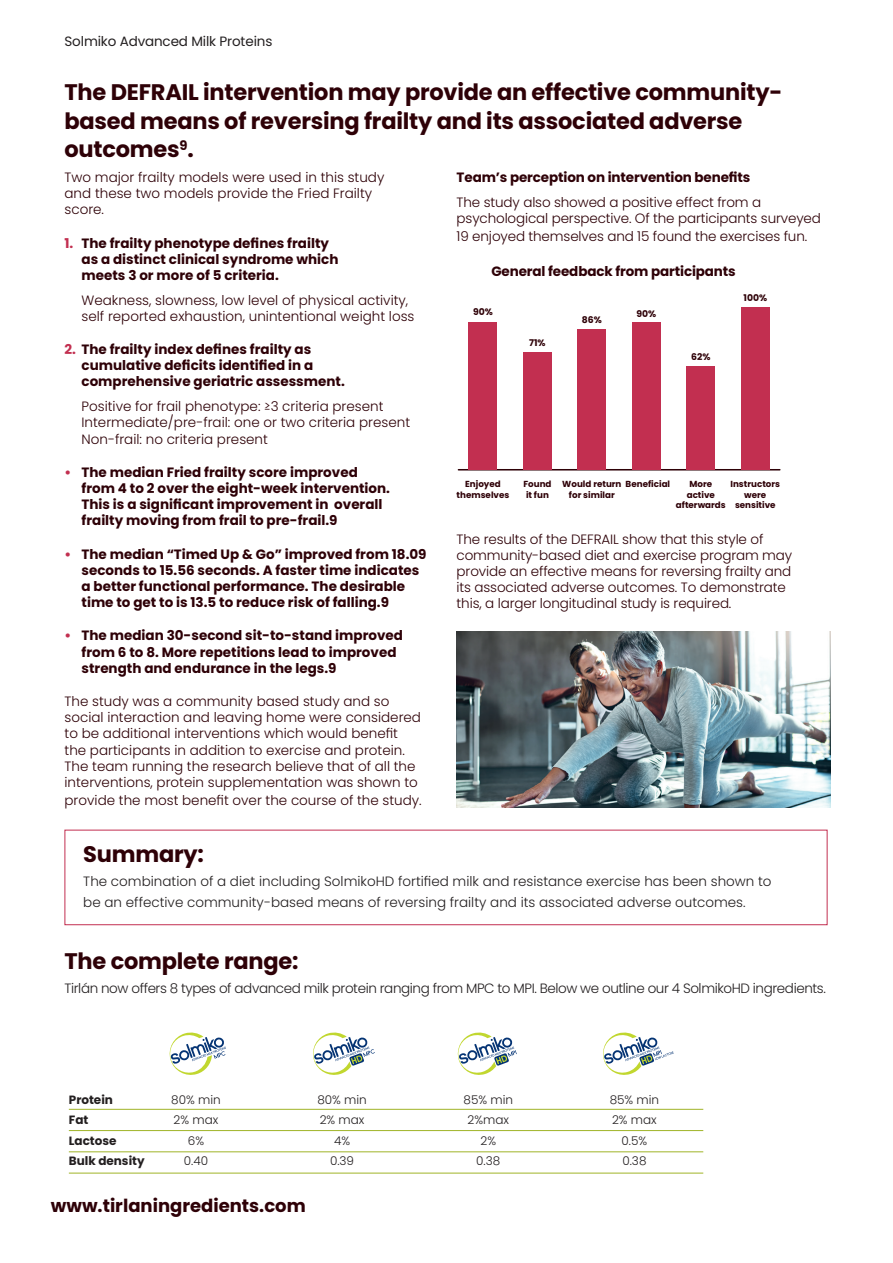
<style>
.page{position:relative;width:893px;height:1263px;background:#fff}
.page>*{position:absolute;margin:0;border:0;box-sizing:border-box;transform-origin:0 0}
.t1{font:700 22.5px/28.5px "Poppins";letter-spacing:-.01em;color:#2e0107}
.t2{font:700 18px "Poppins";color:#2e0107}
.t3{font:300 13.5px/16.2px "Poppins";color:#2e0107}
.t4{font:700 13.5px/16.2px "Poppins";color:#2e0107}
.t5{font:300 13.5px/21px "Poppins";color:#231f20}
.t6{font:300 13.5px "Poppins";letter-spacing:-.03em;color:#231f20}
.t7{font:13.5px "Poppins";letter-spacing:-.01em;color:#231f20}
.t8{font:300 12px/20.5px "Poppins";color:#231f20;text-align:center}
.t9{font:700 12px/20.5px "Poppins";color:#231f20}
.t10{font:700 9.3px "Poppins";color:#2e0107}
.t11{font:700 8.7px/10.5px "Poppins";color:#2e0107;text-align:center}
.s1{color:#c22f50}
</style>
<div class="page">
<hr style="left:458px;top:469px;width:322px;height:1px;background:#2e0107">
<div style="left:523px;top:352px;width:29px;height:118px;background:#c22f50"></div>
<div style="left:578px;top:329px;width:28px;height:141px;background:#c22f50"></div>
<div style="left:632px;top:323px;width:29px;height:147px;background:#c22f50"></div>
<div style="left:687px;top:366px;width:28px;height:104px;background:#c22f50"></div>
<div style="left:469px;top:322px;width:28px;height:148px;background:#c22f50"></div>
<div style="left:741px;top:307px;width:28px;height:163px;background:#c22f50"></div>
<div style="left:65px;top:830px;width:762px;height:95px;border:1px solid #c22f50"></div>
<svg style="left:169px;top:1032px;width:57px;height:43px"></svg>
<svg style="left:313px;top:1032px;width:62px;height:43px"></svg>
<svg style="left:457px;top:1032px;width:60px;height:43px"></svg>
<svg style="left:603px;top:1032px;width:71px;height:43px"></svg>
<hr style="left:69px;top:1109px;width:634px;height:1px;background:#a0b427">
<hr style="left:69px;top:1151px;width:634px;height:1px;background:#a0b427">
<hr style="left:69px;top:1130px;width:634px;height:1px;background:#a0b427">
<hr style="left:69px;top:1173px;width:634px;height:1px;background:#a0b427">
<img style="left:457px;top:631px;width:374px;height:176px">
<p class="t7" style="left:65px;top:33px;width:209px">Solmiko Advanced Milk Proteins</p>
<h1 class="t1" style="left:65px;top:78px;width:719px">The DEFRAIL intervention may provide an effective community&shy;based means of reversing frailty and its associated adverse outcomes<sup>9</sup>.</h1>
<p class="t3" style="left:65px;top:169px;width:321px">Two major frailty models were used in this study and these two models provide the Fried Frailty score.</p>
<p class="t4" style="left:82px;top:235px;width:258px;text-indent:-17px"><span class="s1">1.</span> The frailty phenotype defines frailty as a distinct clinical syndrome which meets 3 or more of 5 criteria.</p>
<p class="t3" style="left:82px;top:292px;width:334px">Weakness, slowness, low level of physical activity, self reported exhaustion, unintentional weight loss</p>
<p class="t4" style="left:82px;top:341px;width:265px;text-indent:-17px"><span class="s1">2.</span> The frailty index defines frailty as cumulative deficits identified in a comprehensive geriatric assessment.</p>
<p class="t3" style="left:82px;top:398px;width:330px">Positive for frail phenotype: ≥3 criteria present<br>Intermediate/pre-frail: one or two criteria present<br>Non-frail: no criteria present</p>
<p class="t4" style="left:82px;top:464px;width:310px;text-indent:-17px"><span class="s1">•</span> The median Fried frailty score improved from 4 to 2 over the eight-week intervention.<br>This is a significant improvement in overall frailty moving from frail to pre-frail.9</p>
<p class="t4" style="left:82px;top:546px;width:347px;text-indent:-17px"><span class="s1">•</span> The median “Timed Up &amp; Go” improved from 18.09 seconds to 15.56 seconds. A faster time indicates a better functional performance. The desirable time to get to is 13.5 to reduce risk of falling.9</p>
<p class="t4" style="left:82px;top:628px;width:323px;text-indent:-17px"><span class="s1">•</span> The median 30-second sit-to-stand improved from 6 to 8. More repetitions lead to improved strength and endurance in the legs.9</p>
<p class="t3" style="left:65px;top:693px;width:358px">The study was a community based study and so social interaction and leaving home were considered to be additional interventions which would benefit the participants in addition to exercise and protein.<br>The team running the research believe that of all the interventions, protein supplementation was shown to</p>
<p class="t3" style="left:65px;top:792px;width:359px">provide the most benefit over the course of the study.</p>
<p class="t4" style="left:457px;top:169px;width:295px">Team’s perception on intervention benefits</p>
<p class="t3" style="left:457px;top:194px;width:366px">The study also showed a positive effect from a psychological perspective. Of the participants surveyed</p>
<p class="t3" style="left:457px;top:228px;width:352px">19 enjoyed themselves and 15 found the exercises fun.</p>
<p class="t4" style="left:491px;top:263px;width:246px">General feedback from participants</p>
<p class="t10" style="left:743px;top:292px;width:25px">100%</p>
<p class="t10" style="left:473px;top:306px;width:21px">90%</p>
<p class="t10" style="left:636px;top:308px;width:21px">90%</p>
<p class="t10" style="left:582px;top:314px;width:21px">86%</p>
<p class="t10" style="left:529px;top:337px;width:18px">71%</p>
<p class="t10" style="left:691px;top:351px;width:21px">62%</p>
<p class="t11" style="left:457px;top:479px;width:54px">Enjoyed themselves</p>
<p class="t11" style="left:523px;top:479px;width:30px;text-align:left">Found it fun</p>
<p class="t11" style="left:562px;top:479px;width:61px">Would return for similar</p>
<p class="t11" style="left:626px;top:479px;width:46px">Beneficial</p>
<p class="t11" style="left:676px;top:479px;width:51px">More active afterwards</p>
<p class="t11" style="left:730px;top:479px;width:51px">Instructors were sensitive</p>
<p class="t3" style="left:457px;top:531px;width:337px">The results of the DEFRAIL show that this style of community-based diet and exercise program may provide an effective means for reversing frailty and its associated adverse outcomes. To demonstrate this, a larger longitudinal study is required.</p>
<h1 class="t1" style="left:83px;top:840px;width:122px">Summary:</h1>
<p class="t5" style="left:83px;top:871px;width:690px">The combination of a diet including SolmikoHD fortified milk and resistance exercise has been shown to be an effective community-based means of reversing frailty and its associated adverse outcomes.</p>
<h1 class="t1" style="left:65px;top:947px;width:235px">The complete range:</h1>
<p class="t6" style="left:65px;top:981px;width:763px">Tirlán now offers 8 types of advanced milk protein ranging from MPC to MPI. Below we outline our 4 SolmikoHD ingredients.</p>
<p class="t9" style="left:69px;top:1089px;width:77px">Protein<br>Fat<br>Lactose<br>Bulk density</p>
<p class="t8" style="left:171px;top:1089px;width:51px">80% min<br>2% max<br>6%<br>0.40</p>
<p class="t8" style="left:463px;top:1089px;width:51px">85% min<br>2%max<br>2%<br>0.38</p>
<p class="t8" style="left:317px;top:1089px;width:51px">80% min<br>2% max<br>4%<br>0.39</p>
<p class="t8" style="left:610px;top:1089px;width:51px">85% min<br>2% max<br>0.5%<br>0.38</p>
<h2 class="t2" style="left:51px;top:1195px;width:256px">www.tirlaningredients.com</h2>
</div>
